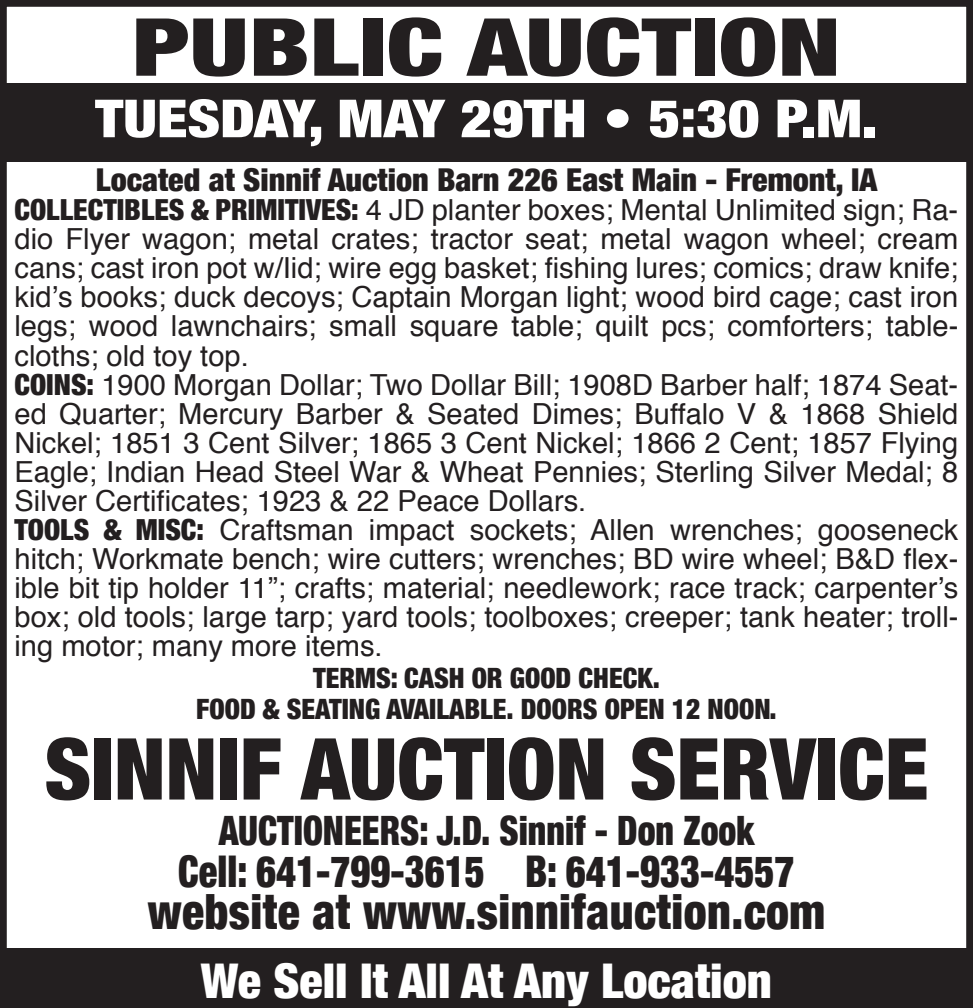
<style>
.page{position:relative;width:973px;height:1008px;background:#fff}
.page>*{position:absolute;margin:0;border:0;box-sizing:border-box;transform-origin:0 0}
.t1{font:900 condensed 85.75px "Helvetica Neue";color:#231f20}
.t2{font:900 condensed 80.15px "Helvetica Neue";color:#231f20;scale:1.33 1}
.t3{font:900 condensed 52.5px "Helvetica Neue";color:#fff;scale:1.16 1}
.t4{font:900 condensed 48.65px "Helvetica Neue";letter-spacing:.01em;color:#231f20;scale:.94 1}
.t5{font:900 condensed 47.95px "Helvetica Neue";color:#fff}
.t6{font:900 condensed 43.75px "Helvetica Neue";color:#231f20;scale:.88 1}
.t7{font:900 condensed 40.6px "Helvetica Neue";color:#231f20;scale:.88 1}
.t8{font:900 condensed 31.5px "Helvetica Neue";color:#231f20}
.t9{font:29.05px/29.1px "Helvetica";color:#231f20}
.t10{font:900 condensed 28px/31.5px "Helvetica Neue";color:#231f20;text-align:center}
.s1{font-family:"Helvetica Neue";font-weight:900;font-stretch:condensed}
</style>
<div class="page">
<div style="left:0;top:0;width:973px;height:1008px;border:7px solid #231f20"></div>
<div style="left:0;top:83px;width:973px;height:79px;background:#231f20"></div>
<div style="left:0;top:949px;width:973px;height:59px;background:#231f20"></div>
<h2 class="t2" style="left:132px;top:-2px;width:534px">PUBLIC Auction</h2>
<h3 class="t3" style="left:95px;top:86px;width:29px">Tuesda</h3>
<h3 class="t3" style="left:283px;top:86px;width:514px">y, MAY 29TH • 5:30 P.M.</h3>
<p class="t8" style="left:96px;top:161px;width:783px">Located at Sinnif Auction Barn 226 East Main - Fremont, IA</p>
<p class="t9" style="left:15px;top:196px;width:945px"><span class="s1">COLLECTIBLES &amp; PRIMITIVES:</span> 4 JD planter boxes; Mental Unlimited sign; Ra&shy;dio Flyer wagon; metal crates; tractor seat; metal wagon wheel; cream cans; cast iron pot w/Iid; wire egg basket; fishing lures; comics; draw knife; kid’s books; duck decoys; Captain Morgan light; wood bird cage; cast iron legs; wood lawnchairs; small square table; quilt pcs; comforters; table&shy;cloths; old toy top.<br><span class="s1">COINS:</span> 1900 Morgan Dollar; Two Dollar Bill; 1908D Barber half; 1874 Seat&shy;ed Quarter; Mercury Barber &amp; Seated Dimes; Buffalo V &amp; 1868 Shield Nickel; 1851 3 Cent Silver; 1865 3 Cent Nickel; 1866 2 Cent; 1857 Flying Eagle; Indian Head Steel War &amp; Wheat Pennies; Sterling Silver Medal; 8<br>Silver Certificates; 1923 &amp; 22 Peace Dollars.<br><span class="s1">TOOLS &amp; MISC:</span> Craftsman impact sockets; Allen wrenches; gooseneck hitch; Workmate bench; wire cutters; wrenches; BD wire wheel; B&amp;D flex&shy;ible bit tip holder 11”; crafts; material; needlework; race track; carpenter’s box; old tools; large tarp; yard tools; toolboxes; creeper; tank heater; troll&shy;ing motor; many more items.</p>
<p class="t10" style="left:196px;top:661px;width:582px">TERMS: CASH OR GOOD CHECK.<br>FOOD &amp; SEATING AVAILABLE. Doors Open 12 Noon.</p>
<h1 class="t1" style="left:44px;top:716px;width:885px">SINNIF AUCTION SERVICE</h1>
<h3 class="t7" style="left:219px;top:806px;width:610px">AUCTION EERS: J.D. Sinnif - Don Zook</h3>
<h3 class="t6" style="left:178px;top:845px;width:702px">Cell: 641-799-3615 B: 641-933-4557</h3>
<h3 class="t4" style="left:148px;top:882px;width:722px">website at www.sinnifauction.com</h3>
<h3 class="t5" style="left:201px;top:951px;width:572px">We Sell It All At Any Location</h3>
</div>
